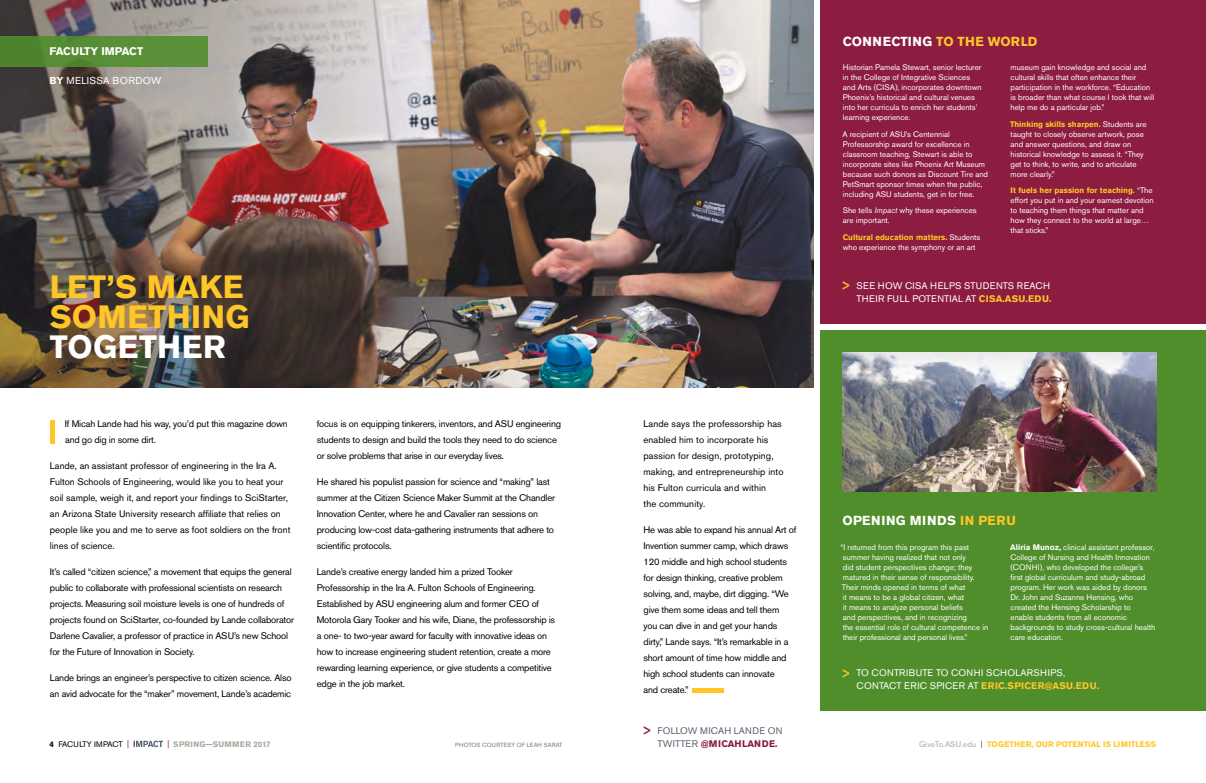
<style>
.page{position:relative;width:1206px;height:783px;background:#fff}
.page>*{position:absolute;margin:0;border:0;box-sizing:border-box;transform-origin:0 0}
.t1{font:700 32px/30px "Akzidenz Grotesk Pro";letter-spacing:.015em;color:#ffc627}
.t2{font:700 32px "Akzidenz Grotesk Pro";letter-spacing:.015em;color:#fff}
.t3{font:700 13px "Akzidenz Grotesk Pro";letter-spacing:.01em;color:#fff}
.t4{font:700 13px "Akzidenz Grotesk Pro";letter-spacing:.04em;color:#fff}
.t5{font:700 11px "Akzidenz Grotesk Pro";letter-spacing:-.02em;color:#fff}
.t6{font:10px "Akzidenz Grotesk Pro";letter-spacing:.03em;color:#fff}
.t7{font:9.5px/16px "Akzidenz Grotesk Pro";letter-spacing:-.02em;color:#000}
.t8{font:9.5px/16px "Akzidenz Grotesk Pro";color:#000}
.t9{font:9.5px/16px "Akzidenz Grotesk Pro";letter-spacing:.01em;color:#000}
.t10{font:9.5px/13px "Akzidenz Grotesk Pro";letter-spacing:.03em;color:#fff;text-align:right}
.t11{font:9.5px/13px "Akzidenz Grotesk Pro";letter-spacing:.01em;color:#586370}
.t12{font:8px/10px "Akzidenz Grotesk Pro";color:#fff}
.t13{font:700 8px "Akzidenz Grotesk Pro";color:#ffc627}
.t14{font:700 8px "Akzidenz Grotesk Pro";letter-spacing:.04em;color:#afa79f}
.t15{font:8px "Akzidenz Grotesk Pro";letter-spacing:-.02em;color:#000}
.t16{font:6px "Akzidenz Grotesk Pro";letter-spacing:.01em;color:#717b87}
.s1{font-weight:700}
.s2{font-size:8.8px;color:#8c1d40}
.s3{font-weight:400;font-size:8.8px;color:#8c1d40}
.s4{color:#ffc627}
.s5{font-style:italic}
.s6{font-weight:700;color:#ffc627}
.s7{font-family:"Akzidenz Grotesk BQ";font-weight:500;font-stretch:condensed;font-size:18px;color:#ffc627}
.s8{font-family:"Akzidenz Grotesk BQ";font-weight:500;font-stretch:condensed;font-size:18px;color:#8c1d40}
.s9{font-weight:700;color:#8c1d40}
.s10{font-weight:400;color:#afa79f}
.s11{font-weight:400;color:#8c1d40}
</style>
<div class="page">
<img style="left:0;top:0;width:814px;height:388px">
<hr style="left:50px;top:420px;width:4px;height:23px;background:#ffc627">
<div style="left:0;top:36px;width:208px;height:30px;background:#588f37"></div>
<div style="left:821px;top:331px;width:385px;height:380px;background:#4f8e2b"></div>
<div style="left:841px;top:351px;width:316px;height:141px;background:#000;opacity:.09"></div>
<hr style="left:692px;top:689px;width:31px;height:4px;background:#ffc627">
<div style="left:821px;top:0;width:385px;height:324px;background:#8c1d40"></div>
<svg style="left:134px;top:741px;width:29px;height:6px"></svg>
<h3 class="t5" style="left:50px;top:44px;width:95px">FACULTY IMPACT</h3>
<p class="t6" style="left:50px;top:74px;width:113px"><span class="s1">BY</span> MELISSA BORDOW</p>
<h1 class="t1" style="left:50px;top:271px;width:201px">LET’S MAKE<br>SOMETHING</h1>
<h1 class="t2" style="left:50px;top:326px;width:178px">TOGETHER</h1>
<p class="t7" style="left:65px;top:416px;width:224px">If Micah Lande had his way, you’d put this magazine down and go dig in some dirt.</p>
<p class="t8" style="left:50px;top:458px;width:242px">Lande, an assistant professor of engineering in the Ira A.<br>Fulton Schools of Engineering, would like you to heat your soil sample, weigh it, and report your findings to SciStarter, an Arizona State University research affiliate that relies on people like you and me to serve as foot soldiers on the front lines of science.</p>
<p class="t7" style="left:50px;top:564px;width:246px">It’s called “citizen science,” a movement that equips the general public to collaborate with professional scientists on research projects. Measuring soil moisture levels is one of hundreds of projects found on SciStarter, co-founded by Lande collaborator Darlene Cavalier, a professor of practice in ASU’s new School for the Future of Innovation in Society.</p>
<p class="t7" style="left:50px;top:670px;width:243px">Lande brings an engineer’s perspective to citizen science. Also an avid advocate for the “maker” movement, Lande’s academic</p>
<p class="t15" style="left:50px;top:739px;width:81px"><span class="s1">4</span> FACULTY IMPACT <span class="s2">|</span></p>
<p class="t14" style="left:167px;top:739px;width:105px"><span class="s3">|</span> SPRING—SUMMER 2017</p>
<p class="t7" style="left:317px;top:416px;width:246px">focus is on equipping tinkerers, inventors, and ASU engineering students to design and build the tools they need to do science or solve problems that arise in our everyday lives.</p>
<p class="t7" style="left:317px;top:474px;width:240px">He shared his populist passion for science and “making” last summer at the Citizen Science Maker Summit at the Chandler Innovation Center, where he and Cavalier ran sessions on producing low-cost data-gathering instruments that adhere to scientific protocols.</p>
<p class="t7" style="left:317px;top:564px;width:240px">Lande’s creative energy landed him a prized Tooker Professorship in the Ira A. Fulton Schools of Engineering.<br>Established by ASU engineering alum and former CEO of Motorola Gary Tooker and his wife, Diane, the professorship is a one- to two-year award for faculty with innovative ideas on how to increase engineering student retention, create a more rewarding learning experience, or give students a competitive edge in the job market.</p>
<p class="t16" style="left:455px;top:741px;width:109px">PHOTOS COURTESY OF LEAH SARAT</p>
<h2 class="t3" style="left:843px;top:33px;width:196px">CONNECTING <span class="s4">TO THE WORLD</span></h2>
<p class="t12" style="left:843px;top:62px;width:140px">Historian Pamela Stewart, senior lecturer in the College of Integrative Sciences and Arts (CISA), incorporates downtown Phoenix’s historical and cultural venues into her curricula to enrich her students’ learning experience.</p>
<p class="t12" style="left:842px;top:129px;width:147px">A recipient of ASU’s Centennial Professorship award for excellence in classroom teaching, Stewart is able to incorporate sites like Phoenix Art Museum because such donors as Discount Tire and PetSmart sponsor times when the public, including ASU students, get in for free.</p>
<p class="t12" style="left:843px;top:205px;width:136px">She tells <span class="s5">Impact</span> why these experiences are important.</p>
<p class="t12" style="left:843px;top:232px;width:139px"><span class="s6">Cultural education matters.</span> Students who experience the symphony or an art</p>
<p class="t12" style="left:1011px;top:62px;width:145px">museum gain knowledge and social and cultural skills that often enhance their participation in the workforce. “Education is broader than what course I took that will help me do a particular job.”</p>
<p class="t12" style="left:1010px;top:119px;width:138px"><span class="s6">Thinking skills sharpen.</span> Students are taught to closely observe artwork, pose and answer questions, and draw on historical knowledge to assess it. “They get to think, to write, and to articulate more clearly.”</p>
<p class="t12" style="left:1011px;top:185px;width:145px"><span class="s6">It fuels her passion for teaching.</span> “The effort you put in and your earnest devotion to teaching them things that matter and how they connect to the world at large… that sticks.”</p>
<p class="t10" style="left:841px;top:279px;width:212px"><span class="s7">&gt;</span> SEE HOW CISA HELPS STUDENTS REACH<br>THEIR FULL POTENTIAL AT <span class="s6">CISA.ASU.EDU.</span></p>
<p class="t9" style="left:644px;top:416px;width:142px">Lande says the professorship has enabled him to incorporate his passion for design, prototyping, making, and entrepreneurship into his Fulton curricula and within<br>the community.</p>
<p class="t7" style="left:644px;top:522px;width:154px">He was able to expand his annual Art of Invention summer camp, which draws 120 middle and high school students for design thinking, creative problem solving, and, maybe, dirt digging. “We give them some ideas and tell them<br>you can dive in and get your hands dirty,” Lande says. “It’s remarkable in a short amount of time how middle and high school students can innovate<br>and create.”</p>
<p class="t11" style="left:658px;top:724px;width:127px;text-indent:-16px"><span class="s8">&gt;</span> FOLLOW MICAH LANDE ON<br>TWITTER <span class="s9">@MICAHLANDE.</span></p>
<h2 class="t4" style="left:843px;top:512px;width:175px">OPENING MINDS <span class="s4">IN PERU</span></h2>
<p class="t12" style="left:841px;top:542px;width:149px">“I returned from this program this past summer having realized that not only<br>did student perspectives change; they matured in their sense of responsibility.<br>Their minds opened in terms of what<br>it means to be a global citizen, what<br>it means to analyze personal beliefs<br>and perspectives, and in recognizing<br>the essential role of cultural competence in their professional and personal lives.”</p>
<p class="t12" style="left:1010px;top:542px;width:147px"><span class="s1">Aliria Munoz,</span> clinical assistant professor, College of Nursing and Health Innovation (CONHI), who developed the college’s first global curriculum and study-abroad program. Her work was aided by donors Dr. John and Suzanne Hensing, who created the Hensing Scholarship to<br>enable students from all economic backgrounds to study cross-cultural health care education.</p>
<p class="t10" style="left:857px;top:667px;width:244px;text-align:left;text-indent:-16px"><span class="s7">&gt;</span> TO CONTRIBUTE TO CONHI SCHOLARSHIPS,<br>CONTACT ERIC SPICER AT <span class="s6">ERIC.SPICER@ASU.EDU.</span></p>
<p class="t13" style="left:919px;top:739px;width:239px"><span class="s10">GiveTo.ASU.edu</span> <span class="s11">|</span> TOGETHER, OUR POTENTIAL IS LIMITLESS</p>
</div>
